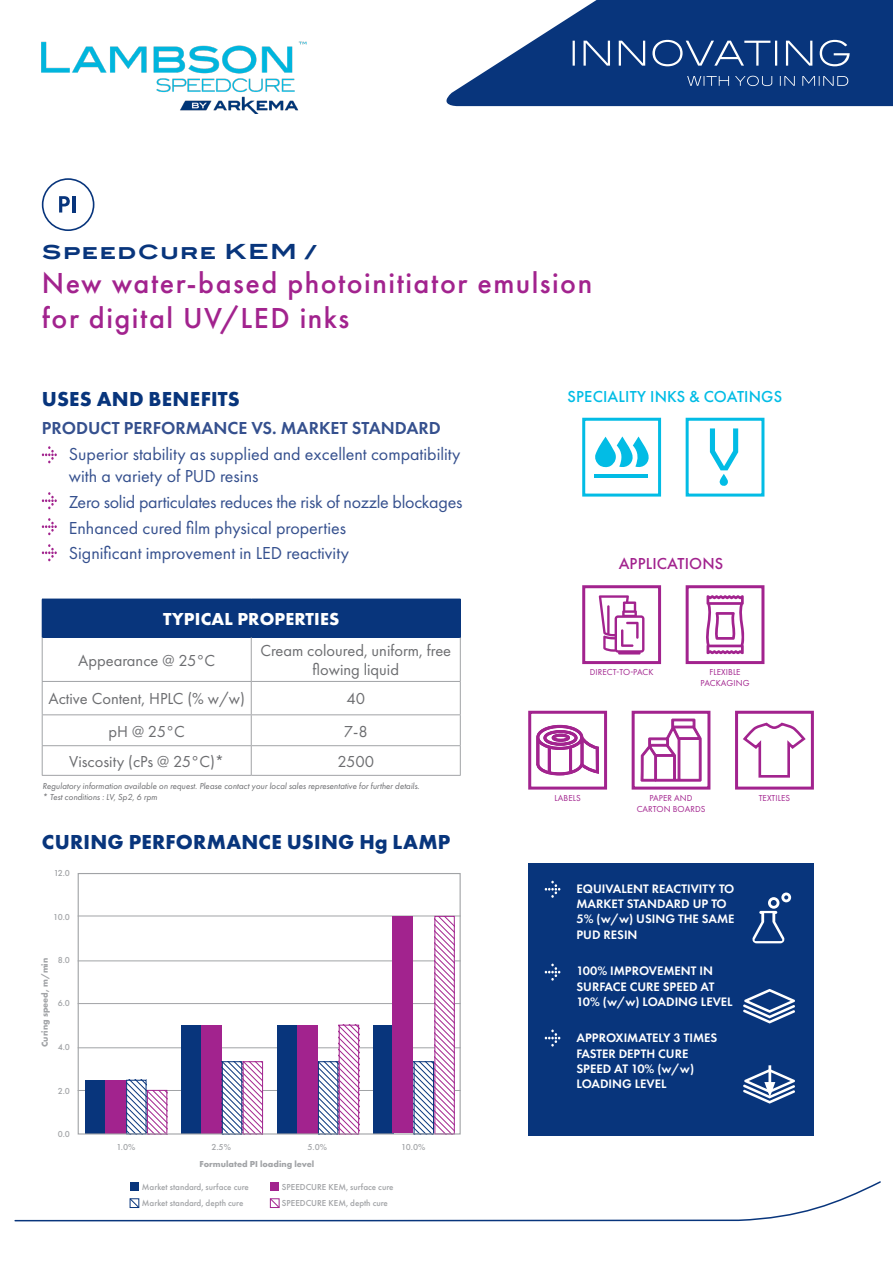
<style>
.page{position:relative;width:893px;height:1263px;background:#fff}
.page>*{position:absolute;margin:0;border:0;box-sizing:border-box;transform-origin:0 0}
.t1{font:500 30px/34.5px "Futura PT";letter-spacing:.05em;color:#a2238e}
.t2{font:700 21px "Futura PT";letter-spacing:.015em;color:#08357c}
.t3{font:700 19.5px "ITC Blair Com";letter-spacing:.07em;color:#08357c}
.t4{font:18px/21.6px "Futura PT";color:#35508e}
.t5{font:600 18px "Futura PT";color:#35508e}
.t6{font:700 18px "Futura PT";letter-spacing:.01em;color:#fff}
.t7{font:16.5px/19.5px "Futura PT";color:#6c6d70;text-align:center}
.t8{font:500 16.5px "Futura PT";letter-spacing:.01em;color:#02bce5}
.t9{font:500 16.5px "Futura PT";letter-spacing:.01em;color:#a2238e}
.t10{font:600 12.75px/15.3px "Futura PT";color:#fff}
.t11{font:500 9px "Futura PT";color:#a1a3a6}
.t12{font:italic 9px "Futura PT";color:#6c6d70}
.t13{font:9px/10.8px "Futura PT";letter-spacing:.01em;color:#a2238e;text-align:center}
.t14{font:700 9px "Futura PT";color:#a1a3a6}
.s1{font-size:21px}
</style>
<div class="page">
<svg style="left:446px;top:0;width:447px;height:106px;fill:#08357c"></svg>
<svg style="left:573px;top:40px;width:277px;height:26px;background:#395d95"></svg>
<svg style="left:687px;top:76px;width:161px;height:10px;background:#335893"></svg>
<div style="left:42px;top:599px;width:418px;height:38px;background:#08357c"></div>
<hr style="left:42px;top:637px;width:1px;height:44px;background:#a1a3a6">
<hr style="left:251px;top:637px;width:1px;height:44px;background:#a1a3a6">
<hr style="left:460px;top:637px;width:1px;height:44px;background:#a1a3a6">
<hr style="left:42px;top:681px;width:209px;height:1px;background:#a1a3a6">
<hr style="left:42px;top:682px;width:1px;height:32px;background:#a1a3a6">
<hr style="left:251px;top:681px;width:210px;height:1px;background:#a1a3a6">
<hr style="left:251px;top:682px;width:1px;height:32px;background:#a1a3a6">
<hr style="left:460px;top:682px;width:1px;height:32px;background:#a1a3a6">
<hr style="left:42px;top:714px;width:209px;height:1px;background:#a1a3a6">
<hr style="left:42px;top:715px;width:1px;height:30px;background:#a1a3a6">
<hr style="left:251px;top:714px;width:210px;height:1px;background:#a1a3a6">
<hr style="left:251px;top:715px;width:1px;height:30px;background:#a1a3a6">
<hr style="left:460px;top:715px;width:1px;height:30px;background:#a1a3a6">
<hr style="left:42px;top:745px;width:209px;height:1px;background:#a1a3a6">
<svg style="left:42px;top:746px;width:1px;height:29px"></svg>
<hr style="left:251px;top:745px;width:210px;height:1px;background:#a1a3a6">
<svg style="left:251px;top:746px;width:1px;height:29px"></svg>
<svg style="left:460px;top:746px;width:1px;height:29px"></svg>
<hr style="left:42px;top:775px;width:209px;height:1px;background:#a1a3a6">
<hr style="left:251px;top:775px;width:210px;height:1px;background:#a1a3a6">
<hr style="left:460px;top:599px;width:1px;height:38px;background:#08357c">
<hr style="left:78px;top:916px;width:383px;height:1px;background:#a1a3a6">
<hr style="left:78px;top:961px;width:383px;height:1px;background:#a1a3a6">
<hr style="left:78px;top:1003px;width:383px;height:1px;background:#a1a3a6">
<hr style="left:78px;top:1047px;width:383px;height:1px;background:#a1a3a6">
<hr style="left:78px;top:1090px;width:383px;height:1px;background:#a1a3a6">
<div style="left:85px;top:1080px;width:21px;height:53px;background:#08357c"></div>
<svg style="left:14px;top:1181px;width:867px;height:41px"></svg>
<div style="left:270px;top:1198px;width:9px;height:10px;border:1px solid #a2238e"></div>
<div style="left:181px;top:1025px;width:20px;height:108px;background:#08357c"></div>
<div style="left:277px;top:1025px;width:20px;height:108px;background:#08357c"></div>
<div style="left:373px;top:1025px;width:20px;height:108px;background:#08357c"></div>
<div style="left:105px;top:1080px;width:21px;height:53px;background:#a2238e"></div>
<div style="left:201px;top:1025px;width:20px;height:108px;background:#a2238e"></div>
<div style="left:297px;top:1025px;width:20px;height:108px;background:#a2238e"></div>
<div style="left:393px;top:916px;width:20px;height:217px;background:#a2238e"></div>
<svg style="left:126px;top:1080px;width:41px;height:55px"></svg>
<div style="left:147px;top:1090px;width:20px;height:44px;border:1px solid #a2238e"></div>
<svg style="left:222px;top:1061px;width:39px;height:71px"></svg>
<div style="left:243px;top:1061px;width:20px;height:73px;border:1px solid #a2238e"></div>
<svg style="left:318px;top:1025px;width:39px;height:107px"></svg>
<div style="left:339px;top:1025px;width:20px;height:109px;border:1px solid #a2238e"></div>
<svg style="left:414px;top:916px;width:39px;height:216px"></svg>
<div style="left:434px;top:916px;width:21px;height:218px;border:1px solid #a2238e"></div>
<div style="left:78px;top:873px;width:383px;height:261px;border:1px solid #a1a3a6"></div>
<svg style="left:42px;top:178px;width:52px;height:53px"></svg>
<hr style="left:72px;top:196px;width:3px;height:16px;background:#08357c">
<svg style="left:595px;top:436px;width:54px;height:32px"></svg>
<hr style="left:595px;top:474px;width:53px;height:4px;background:#02bce5">
<div style="left:582px;top:418px;width:79px;height:79px;border:3px solid #02bce5"></div>
<div style="left:686px;top:418px;width:78px;height:79px;border:3px solid #02bce5"></div>
<svg style="left:710px;top:428px;width:28px;height:58px"></svg>
<div style="left:582px;top:585px;width:79px;height:79px;border:3px solid #a2238e"></div>
<svg style="left:599px;top:595px;width:45px;height:59px"></svg>
<div style="left:686px;top:585px;width:78px;height:79px;border:3px solid #a2238e"></div>
<svg style="left:706px;top:595px;width:38px;height:59px"></svg>
<div style="left:528px;top:711px;width:79px;height:78px;border:3px solid #a2238e"></div>
<svg style="left:536px;top:725px;width:63px;height:65px"></svg>
<div style="left:632px;top:711px;width:78px;height:78px;border:3px solid #a2238e"></div>
<svg style="left:641px;top:719px;width:60px;height:63px"></svg>
<svg style="left:42px;top:446px;width:15px;height:17px"></svg>
<svg style="left:42px;top:544px;width:15px;height:17px"></svg>
<svg style="left:42px;top:492px;width:15px;height:17px"></svg>
<svg style="left:42px;top:518px;width:15px;height:17px"></svg>
<div style="left:528px;top:863px;width:286px;height:273px;background:#08357c"></div>
<svg style="left:752px;top:892px;width:39px;height:51px"></svg>
<svg style="left:743px;top:989px;width:52px;height:34px"></svg>
<svg style="left:545px;top:881px;width:15px;height:17px"></svg>
<svg style="left:545px;top:964px;width:15px;height:17px"></svg>
<svg style="left:545px;top:1029px;width:15px;height:17px"></svg>
<div style="left:735px;top:711px;width:79px;height:78px;border:3px solid #a2238e"></div>
<svg style="left:743px;top:724px;width:63px;height:54px"></svg>
<img style="left:41px;top:41px;width:265px;height:72px">
<hr style="left:768px;top:1065px;width:3px;height:22px;background:#fff">
<svg style="left:743px;top:1069px;width:52px;height:34px"></svg>
<p class="t3" style="left:42px;top:240px;width:277px">SpeedCure <span class="s1">KEM</span> /</p>
<p class="t1" style="left:42px;top:266px;width:552px">New water-based photoinitiator emulsion for digital UV/LED inks</p>
<p class="t2" style="left:42px;top:385px;width:199px">USES AND BENEFITS</p>
<p class="t5" style="left:42px;top:417px;width:401px">PRODUCT PERFORMANCE VS. MARKET STANDARD</p>
<p class="t4" style="left:69px;top:443px;width:393px">Superior stability as supplied and excellent compatibility with a variety of PUD resins</p>
<p class="t4" style="left:69px;top:491px;width:395px">Zero solid particulates reduces the risk of nozzle blockages</p>
<p class="t4" style="left:69px;top:517px;width:279px">Enhanced cured film physical properties</p>
<p class="t4" style="left:69px;top:542px;width:282px">Significant improvement in LED reactivity</p>
<p class="t6" style="left:163px;top:607px;width:178px">TYPICAL PROPERTIES</p>
<p class="t7" style="left:78px;top:650px;width:139px">Appearance @ 25°C</p>
<p class="t7" style="left:260px;top:641px;width:192px">Cream coloured, uniform, free flowing liquid</p>
<p class="t7" style="left:48px;top:689px;width:198px">Active Content, HPLC (% w/w)</p>
<p class="t7" style="left:346px;top:689px;width:20px">40</p>
<p class="t7" style="left:109px;top:721px;width:78px">pH @ 25°C</p>
<p class="t7" style="left:344px;top:721px;width:26px">7-8</p>
<p class="t7" style="left:69px;top:751px;width:156px">Viscosity (cPs @ 25°C)*</p>
<p class="t7" style="left:337px;top:751px;width:38px">2500</p>
<p class="t12" style="left:43px;top:781px;width:379px">Regulatory information available on request. Please contact your local sales representative for further details.</p>
<p class="t12" style="left:43px;top:791px;width:116px">* Test conditions : LV, Sp2, 6 rpm</p>
<p class="t2" style="left:42px;top:828px;width:410px">CURING PERFORMANCE USING Hg LAMP</p>
<p class="t11" style="left:54px;top:868px;width:18px">12.0</p>
<p class="t11" style="left:53px;top:911px;width:18px">10.0</p>
<p class="t11" style="left:58px;top:954px;width:14px">8.0</p>
<p class="t14" style="left:39px;top:1047px;width:91px;rotate:-90deg">Curing speed, m/min</p>
<p class="t11" style="left:58px;top:998px;width:14px">6.0</p>
<p class="t11" style="left:58px;top:1041px;width:14px">4.0</p>
<p class="t11" style="left:58px;top:1085px;width:14px">2.0</p>
<p class="t11" style="left:58px;top:1129px;width:14px">0.0</p>
<p class="t11" style="left:116px;top:1142px;width:21px">1.0%</p>
<p class="t11" style="left:211px;top:1142px;width:21px">2.5%</p>
<p class="t11" style="left:307px;top:1142px;width:21px">5.0%</p>
<p class="t11" style="left:401px;top:1142px;width:26px">10.0%</p>
<p class="t14" style="left:199px;top:1158px;width:116px">Formulated PI loading level</p>
<p class="t11" style="left:142px;top:1182px;width:108px">Market standard, surface cure</p>
<p class="t11" style="left:282px;top:1182px;width:113px">SPEEDCURE KEM, surface cure</p>
<p class="t11" style="left:142px;top:1198px;width:103px">Market standard, depth cure</p>
<p class="t11" style="left:282px;top:1198px;width:107px">SPEEDCURE KEM, depth cure</p>
<p class="t8" style="left:567px;top:387px;width:216px">SPECIALITY INKS &amp; COATINGS</p>
<p class="t9" style="left:619px;top:554px;width:106px">APPLICATIONS</p>
<p class="t13" style="left:590px;top:667px;width:65px">DIRECT-TO-PACK</p>
<p class="t13" style="left:701px;top:667px;width:50px">FLEXIBLE<br>PACKAGING</p>
<p class="t13" style="left:554px;top:792px;width:28px">LABELS</p>
<p class="t13" style="left:637px;top:792px;width:70px">PAPER AND<br>CARTON BOARDS</p>
<p class="t13" style="left:759px;top:792px;width:33px">TEXTILES</p>
<p class="t10" style="left:576px;top:881px;width:159px">EQUIVALENT REACTIVITY TO<br>MARKET STANDARD UP TO<br>5% (w/w) USING THE SAME<br>PUD RESIN</p>
<p class="t10" style="left:576px;top:963px;width:158px">100% IMPROVEMENT IN<br>SURFACE CURE SPEED AT<br>10% (w/w) LOADING LEVEL</p>
<p class="t10" style="left:576px;top:1030px;width:142px">APPROXIMATELY 3 TIMES<br>FASTER DEPTH CURE<br>SPEED AT 10% (w/w)<br>LOADING LEVEL</p>
</div>
